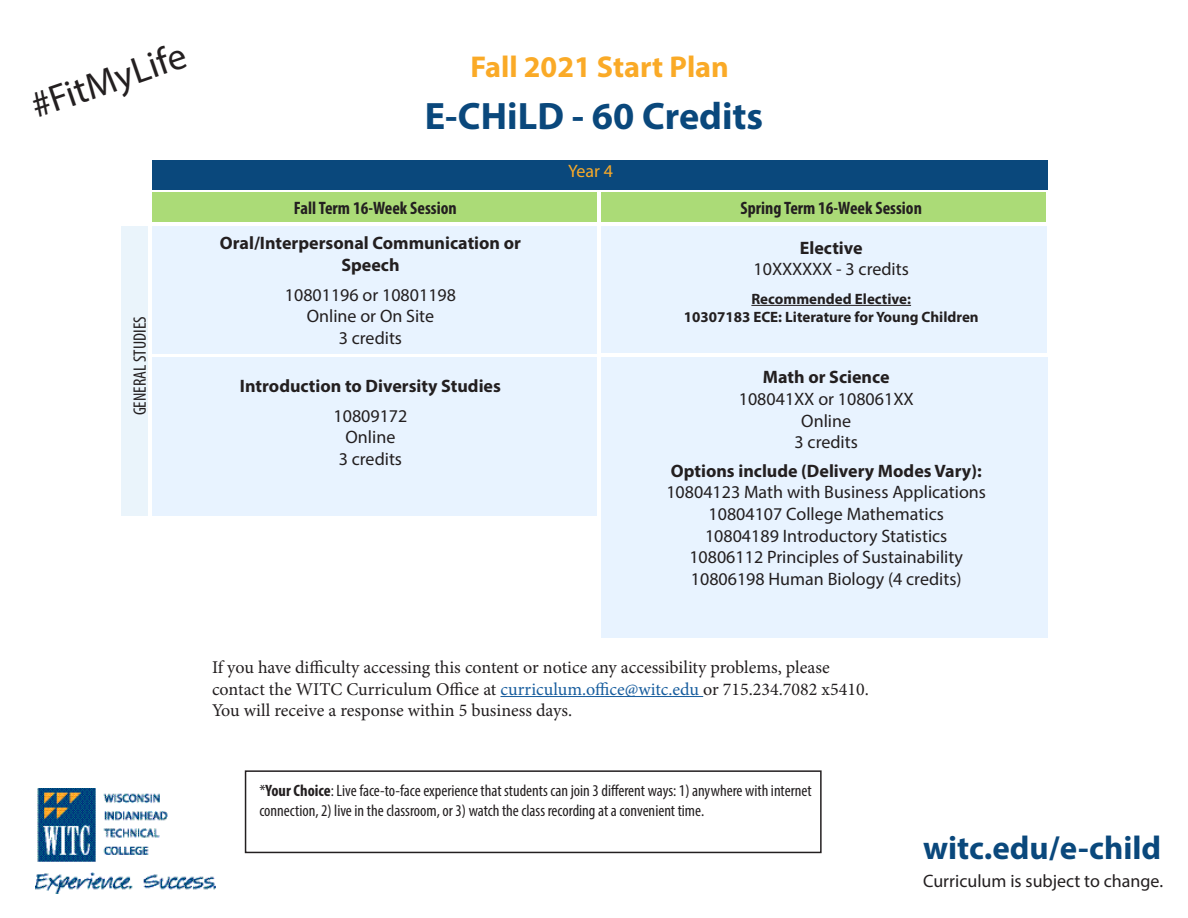
<style>
.page{position:relative;width:1188px;height:918px;background:#fff}
.page>*{position:absolute;margin:0;border:0;box-sizing:border-box;transform-origin:0 0}
.t1{font:700 38.25px "Myriad Pro";color:#0a487c}
.t2{font:37.65px "Myriad Pro";color:#231f20}
.t3{font:700 33px "Myriad Pro";color:#0a487c}
.t4{font:700 30.15px "Myriad Pro";color:#faaa27}
.t5{font:18px/21.6px "Myriad Pro";color:#231f20;text-align:center}
.t6{font:18px/21.6px "Minion Pro";color:#231f20}
.t7{font:700 18px/21.6px "Myriad Pro";color:#231f20;text-align:center}
.t8{font:700 condensed 18px "Myriad Pro";color:#231f20}
.t9{font:condensed 18px "Myriad Pro";color:#231f20}
.t10{font:18px "Myriad Pro";color:#faaa27}
.t11{font:condensed 16.5px/19.8px "Myriad Pro";color:#231f20}
.t12{font:700 15px "Myriad Pro";color:#231f20}
.s1{font-weight:700}
.s2{color:#175d9e}
</style>
<div class="page">
<div style="left:152px;top:161px;width:895px;height:29px;background:#0a487c"></div>
<div style="left:152px;top:193px;width:445px;height:29px;background:#abdb77"></div>
<img style="left:35px;top:788px;width:181px;height:106px">
<div style="left:122px;top:227px;width:26px;height:289px;background:#eaf4fb"></div>
<div style="left:245px;top:770px;width:577px;height:83px;border:2px solid #231f20"></div>
<div style="left:152px;top:226px;width:445px;height:127px;background:#e8f3ff"></div>
<div style="left:601px;top:226px;width:446px;height:127px;background:#e8f3ff"></div>
<hr style="left:751px;top:305px;width:160px;height:1px;background:#231f20">
<div style="left:152px;top:357px;width:445px;height:159px;background:#e8f3ff"></div>
<div style="left:601px;top:193px;width:445px;height:29px;background:#abdb77"></div>
<div style="left:601px;top:357px;width:446px;height:280px;background:#e8f3ff"></div>
<hr style="left:500px;top:696px;width:203px;height:1px;background:#175d9e">
<p class="t2" style="left:25px;top:84px;width:163px;rotate:-19deg">#FitMyLife</p>
<p class="t9" style="left:129px;top:415px;width:100px;rotate:-90deg">GENERAL STUDIES</p>
<p class="t4" style="left:470px;top:47px;width:260px">Fall 2021 Start Plan</p>
<p class="t1" style="left:425px;top:91px;width:340px">E-CHiLD - 60 Credits</p>
<p class="t10" style="left:568px;top:160px;width:46px">Year 4</p>
<p class="t8" style="left:294px;top:197px;width:164px">Fall Term 16-Week Session</p>
<p class="t8" style="left:741px;top:196px;width:183px">Spring Term 16-Week Session</p>
<p class="t7" style="left:220px;top:232px;width:303px">Oral/Interpersonal Communication or<br>Speech</p>
<p class="t5" style="left:285px;top:284px;width:173px">10801196 or 10801198</p>
<p class="t5" style="left:307px;top:305px;width:129px">Online or On Site</p>
<p class="t5" style="left:339px;top:327px;width:65px">3 credits</p>
<p class="t7" style="left:240px;top:374px;width:262px">Introduction to Diversity Studies</p>
<p class="t5" style="left:334px;top:405px;width:75px">10809172</p>
<p class="t5" style="left:346px;top:426px;width:51px">Online</p>
<p class="t5" style="left:339px;top:448px;width:65px">3 credits</p>
<p class="t7" style="left:800px;top:236px;width:64px">Elective</p>
<p class="t5" style="left:754px;top:258px;width:157px">10XXXXXX - 3 credits</p>
<p class="t12" style="left:751px;top:289px;width:161px">Recommended Elective:</p>
<p class="t12" style="left:684px;top:307px;width:297px">10307183 ECE: Literature for Young Children</p>
<p class="t5" style="left:739px;top:366px;width:176px"><span class="s1">Math or Science<br></span>108041XX or 108061XX</p>
<p class="t5" style="left:801px;top:410px;width:51px">Online</p>
<p class="t5" style="left:795px;top:431px;width:65px">3 credits</p>
<p class="t7" style="left:671px;top:459px;width:312px">Options include (Delivery Modes Vary):</p>
<p class="t5" style="left:666px;top:481px;width:321px">10804123 Math with Business Applications</p>
<p class="t5" style="left:709px;top:503px;width:237px">10804107 College Mathematics</p>
<p class="t5" style="left:705px;top:524px;width:244px">10804189 Introductory Statistics</p>
<p class="t5" style="left:689px;top:546px;width:275px">10806112 Principles of Sustainability</p>
<p class="t5" style="left:691px;top:568px;width:272px">10806198 Human Biology (4 credits)</p>
<p class="t6" style="left:212px;top:657px;width:658px">If you have difficulty accessing this content or notice any accessibility problems, please contact the WITC Curriculum Office at <span class="s2">curriculum.office@witc.edu</span> or 715.234.7082 x5410.<br>You will receive a response within 5 business days.</p>
<p class="t11" style="left:259px;top:781px;width:554px">*<span class="s1">Your Choice</span>: Live face-to-face experience that students can join 3 different ways: 1) anywhere with internet connection, 2) live in the classroom, or 3) watch the class recording at a convenient time.</p>
<p class="t3" style="left:923px;top:826px;width:240px">witc.edu/e-child</p>
<p class="t5" style="left:923px;top:870px;width:242px">Curriculum is subject to change.</p>
</div>
